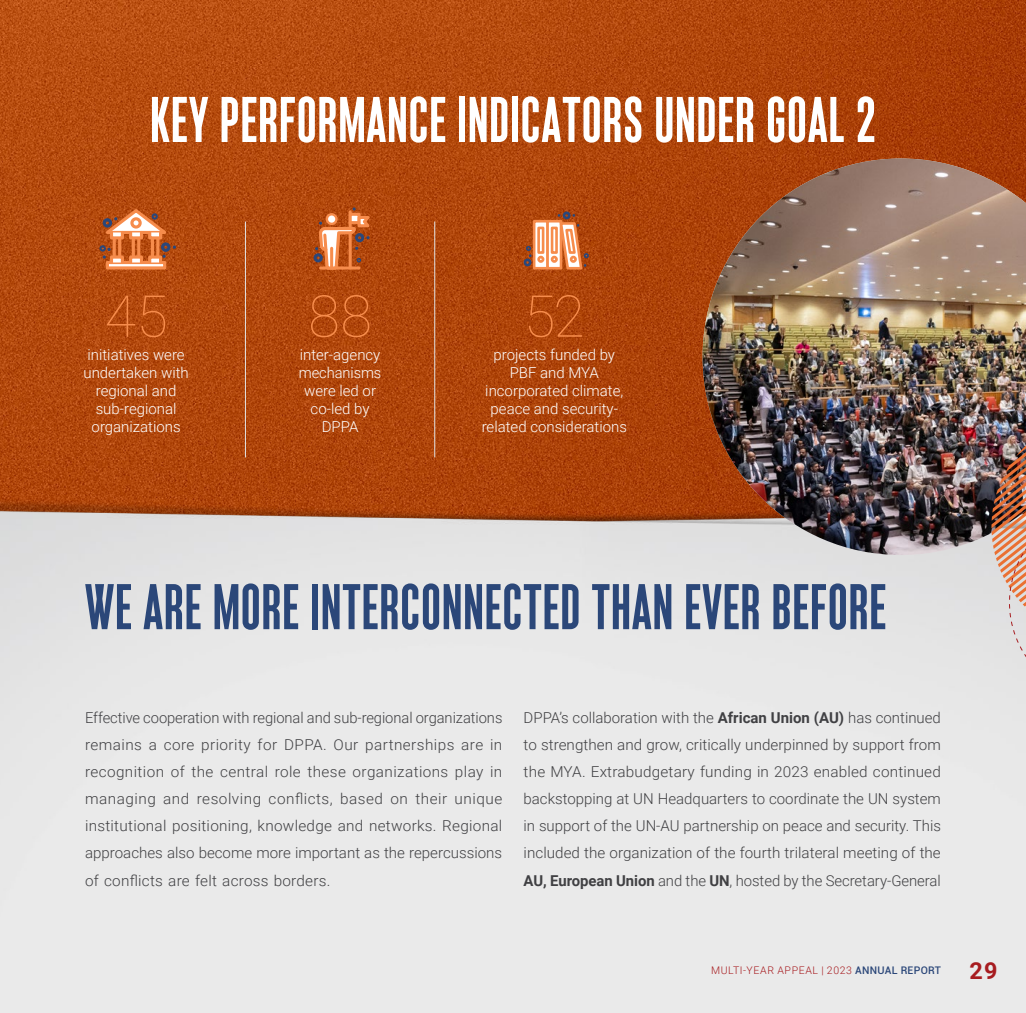
<style>
.page{position:relative;width:1026px;height:1013px;background:#fff}
.page>*{position:absolute;margin:0;border:0;box-sizing:border-box;transform-origin:0 0}
.t1{font:600 64.35px "Monopol";letter-spacing:.02em;color:#2b4779}
.t2{font:600 64.35px "Monopol";letter-spacing:.02em;color:#fff}
.t3{font:100 57.9px "Roboto";color:#f68c4c}
.t4{font:700 23.4px "Roboto";color:#a71c20}
.t5{font:300 15px/27px "Roboto";color:#404043;text-align:justify}
.t6{font:300 15px/18px "Roboto";color:#fff;text-align:center}
.t7{font:300 10.5px "Roboto";letter-spacing:.06em;color:#a71c20}
.s1{font-weight:700}
.s2{font-weight:500;color:#2b4779}
</style>
<div class="page">
<img style="left:0;top:0;width:1026px;height:461px">
<img style="left:0;top:461px;width:1026px;height:551px">
<svg style="left:106px;top:261px;width:60px;height:8px"></svg>
<hr style="left:118px;top:238px;width:3px;height:19px;background:#f68c4c">
<hr style="left:113px;top:238px;width:3px;height:19px;background:#f68c4c">
<svg style="left:110px;top:236px;width:14px;height:3px"></svg>
<svg style="left:110px;top:255px;width:14px;height:9px"></svg>
<hr style="left:137px;top:238px;width:3px;height:19px;background:#f68c4c">
<hr style="left:132px;top:238px;width:3px;height:19px;background:#f68c4c">
<svg style="left:129px;top:236px;width:14px;height:3px"></svg>
<svg style="left:129px;top:255px;width:14px;height:9px"></svg>
<hr style="left:156px;top:238px;width:3px;height:19px;background:#f68c4c">
<hr style="left:151px;top:238px;width:3px;height:19px;background:#f68c4c">
<svg style="left:148px;top:236px;width:14px;height:3px"></svg>
<svg style="left:148px;top:255px;width:14px;height:9px"></svg>
<svg style="left:161px;top:242px;width:15px;height:16px"></svg>
<svg style="left:99px;top:245px;width:12px;height:14px"></svg>
<svg style="left:98px;top:206px;width:76px;height:30px;background:#ca7a4e"></svg>
<svg style="left:314px;top:166px;width:61px;height:105px;background:#bc5c27"></svg>
<svg style="left:533px;top:220px;width:13px;height:49px"></svg>
<div style="left:537px;top:256px;width:7px;height:7px;border:3px solid #f68c4c;border-radius:50%"></div>
<svg style="left:537px;top:227px;width:7px;height:27px"></svg>
<svg style="left:546px;top:220px;width:6px;height:49px"></svg>
<div style="left:551px;top:256px;width:7px;height:7px;border:3px solid #f68c4c;border-radius:50%"></div>
<div style="left:551px;top:227px;width:7px;height:27px;background:#f68c4c"></div>
<svg style="left:552px;top:211px;width:37px;height:60px"></svg>
<svg style="left:524px;top:246px;width:8px;height:20px"></svg>
<hr style="left:245px;top:221px;width:1px;height:236px;background:#e1e2e3">
<hr style="left:434px;top:221px;width:1px;height:236px;background:#e1e2e3">
<img style="left:703px;top:158px;width:323px;height:397px">
<img style="left:991px;top:414px;width:35px;height:287px">
<h1 class="t2" style="left:150px;top:85px;width:727px">KEY PERFORMANCE INDICATORS UNDER GOAL 2</h1>
<h2 class="t3" style="left:104px;top:275px;width:65px">45</h2>
<p class="t6" style="left:83px;top:345px;width:107px">initiatives were undertaken with regional and sub-regional organizations</p>
<h2 class="t3" style="left:308px;top:275px;width:65px">88</h2>
<p class="t6" style="left:299px;top:345px;width:84px">inter-agency mechanisms were led or co-led by<br>DPPA</p>
<h2 class="t3" style="left:524px;top:275px;width:63px">52</h2>
<p class="t6" style="left:482px;top:345px;width:147px">projects funded by<br>PBF and MYA incorporated climate, peace and security&shy;related considerations</p>
<h1 class="t1" style="left:85px;top:572px;width:803px">WE ARE MORE INTERCONNECTED THAN EVER BEFORE</h1>
<p class="t5" style="left:85px;top:704px;width:419px">Effective cooperation with regional and sub-regional organizations remains a core priority for DPPA. Our partnerships are in recognition of the central role these organizations play in managing and resolving conflicts, based on their unique institutional positioning, knowledge and networks. Regional approaches also become more important as the repercussions of conflicts are felt across borders.</p>
<p class="t5" style="left:524px;top:704px;width:419px">DPPA’s collaboration with the <span class="s1">African Union (AU)</span> has continued to strengthen and grow, critically underpinned by support from the MYA. Extrabudgetary funding in 2023 enabled continued backstopping at UN Headquarters to coordinate the UN system in support of the UN-AU partnership on peace and security. This included the organization of the fourth trilateral meeting of the <span class="s1">AU, European Union</span> and the <span class="s1">UN</span>, hosted by the Secretary-General</p>
<p class="t7" style="left:711px;top:963px;width:231px">MULTI-YEAR APPEAL | 2023 <span class="s2">ANNUAL REPORT</span></p>
<h3 class="t4" style="left:969px;top:954px;width:30px">29</h3>
</div>
